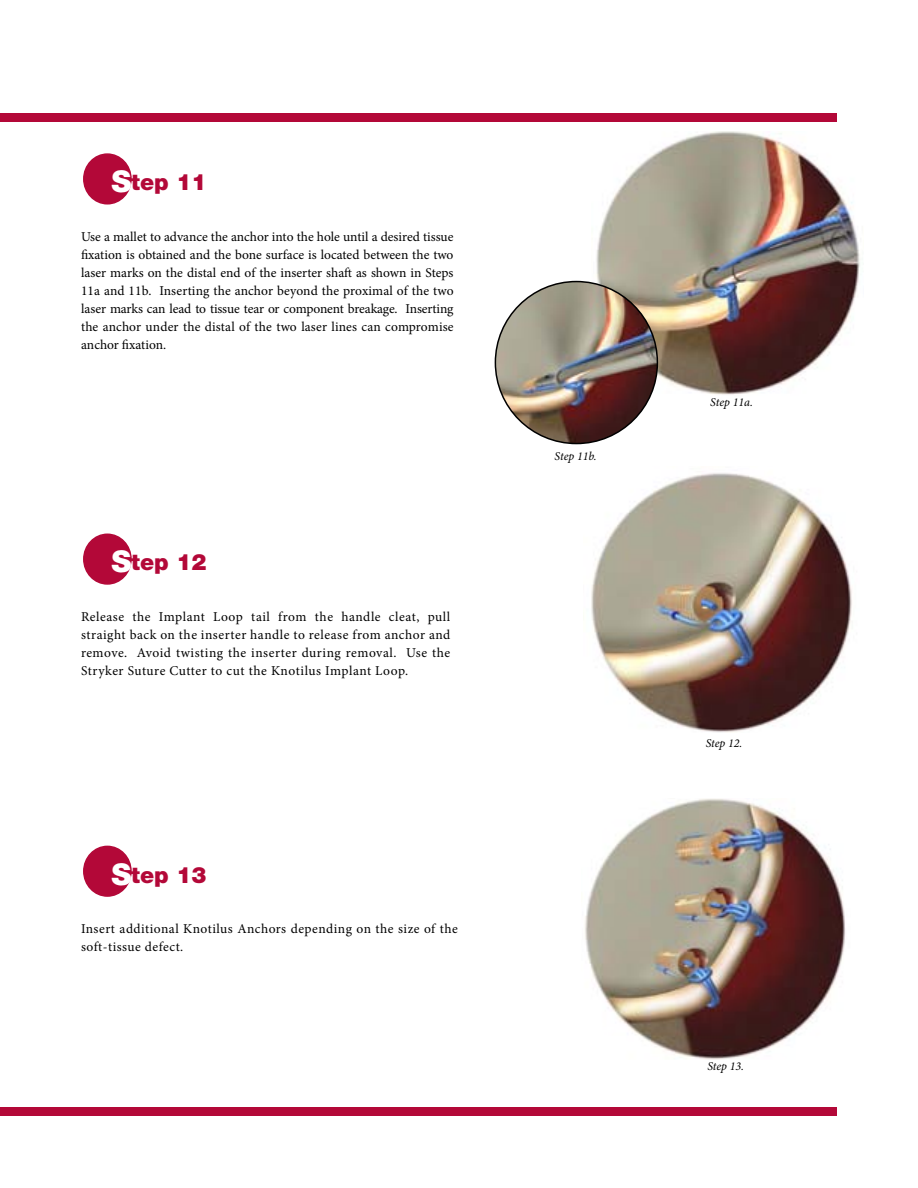
<style>
.page{position:relative;width:918px;height:1188px;background:#fff}
.page>*{position:absolute;margin:0;border:0;box-sizing:border-box;transform-origin:0 0}
.t1{font:900 22.5px "Helvetica Neue LT Std";color:#b30838}
.t2{font:13.5px/18px "Minion Pro";letter-spacing:.03em;color:#000;text-align:justify}
.t3{font:italic 12px "Minion Pro";letter-spacing:-.005em;color:#000}
.s1{font-size:30px;color:#fff}
</style>
<div class="page">
<div style="left:0;top:113px;width:836px;height:8px;background:#b30838"></div>
<div style="left:0;top:1107px;width:836px;height:8px;background:#b30838"></div>
<div style="left:84px;top:154px;width:47px;height:50px;background:#b30838;border-radius:50%"></div>
<div style="left:83px;top:153px;width:49px;height:52px;border:2px solid #b30838;border-radius:50%"></div>
<img style="left:592px;top:132px;width:268px;height:270px">
<img style="left:495px;top:282px;width:162px;height:162px;border-radius:81px">
<div style="left:84px;top:534px;width:47px;height:50px;background:#b30838;border-radius:50%"></div>
<div style="left:83px;top:534px;width:49px;height:51px;border:2px solid #b30838;border-radius:50%"></div>
<div style="left:84px;top:846px;width:47px;height:50px;background:#b30838;border-radius:50%"></div>
<div style="left:83px;top:846px;width:49px;height:51px;border:2px solid #b30838;border-radius:50%"></div>
<img style="left:591px;top:473px;width:261px;height:259px">
<img style="left:585px;top:798px;width:261px;height:261px">
<h1 class="t1" style="left:111px;top:169px;width:97px"><span class="s1">S</span>tep 11</h1>
<p class="t2" style="left:81px;top:228px;width:374px">Use a mallet to advance the anchor into the hole until a desired tissue fixation is obtained and the bone surface is located between the two laser marks on the distal end of the inserter shaft as shown in Steps 11a and 11b. Inserting the anchor beyond the proximal of the two laser marks can lead to tissue tear or component breakage. Inserting the anchor under the distal of the two laser lines can compromise anchor fixation.</p>
<h1 class="t1" style="left:111px;top:549px;width:97px"><span class="s1">S</span>tep 12</h1>
<p class="t2" style="left:81px;top:608px;width:371px">Release the Implant Loop tail from the handle cleat, pull straight back on the inserter handle to release from anchor and remove. Avoid twisting the inserter during removal. Use the Stryker Suture Cutter to cut the Knotilus Implant Loop.</p>
<h1 class="t1" style="left:111px;top:861px;width:97px"><span class="s1">S</span>tep 13</h1>
<p class="t2" style="left:81px;top:920px;width:378px">Insert additional Knotilus Anchors depending on the size of the soft-tissue defect.</p>
<p class="t3" style="left:555px;top:448px;width:44px">Step 11b.</p>
<p class="t3" style="left:710px;top:394px;width:44px">Step 11a.</p>
<p class="t3" style="left:706px;top:735px;width:38px">Step 12.</p>
<p class="t3" style="left:707px;top:1058px;width:38px">Step 13.</p>
</div>
